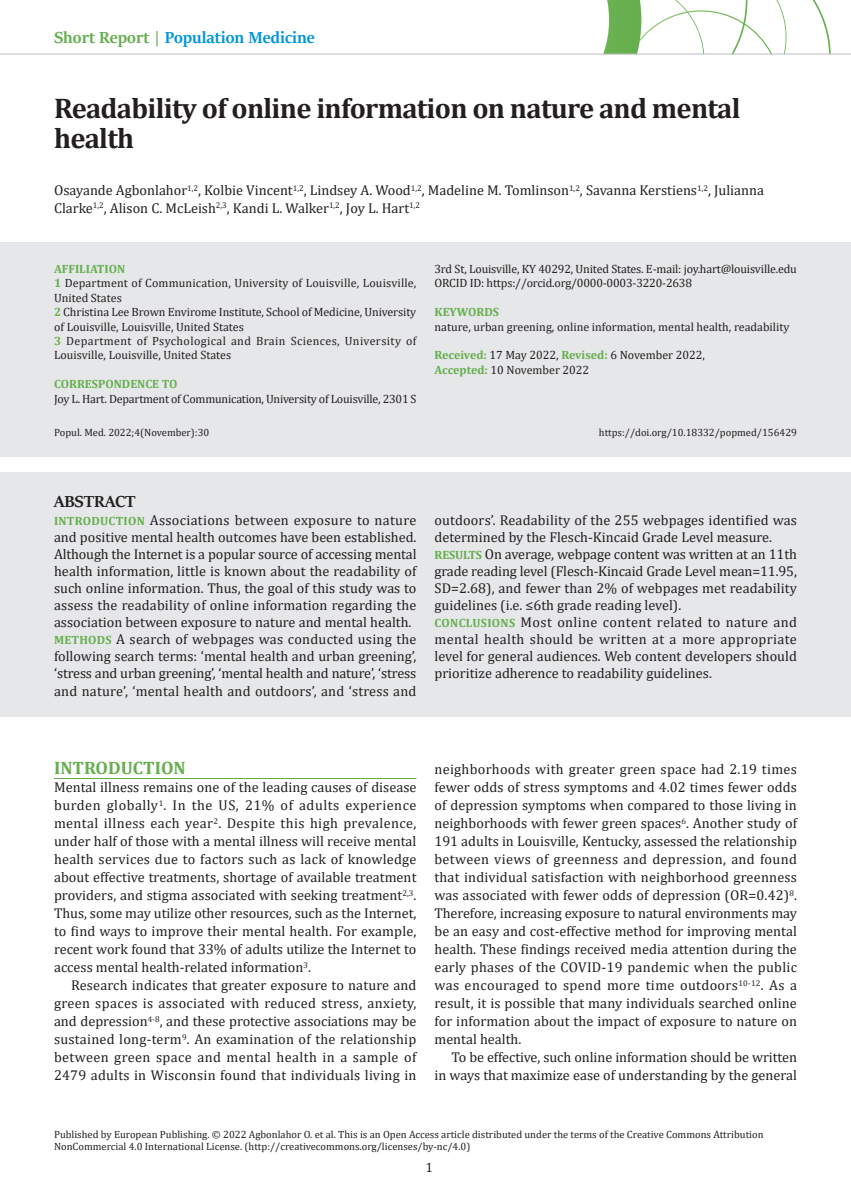
<style>
.page{position:relative;width:851px;height:1191px;background:#fff}
.page>*{position:absolute;margin:0;border:0;box-sizing:border-box;transform-origin:0 0}
.t1{font:700 28.5px/30px "Cambria";letter-spacing:-.025em;color:#231f20}
.t2{font:700 18px "Sitka Banner";color:#0095d9}
.t3{font:700 18px "Cambria";color:#64ae4d}
.t4{font:700 18px "Sitka Banner";color:#231f20}
.t5{font:14.25px/18px "Cambria";color:#231f20}
.t6{font:13.5px "Cambria";color:#231f20}
.t7{font:12px/14.4px "Cambria";color:#231f20}
.t8{font:12px "Cambria";letter-spacing:-.02em;color:#231f20}
.t9{font:700 12px "Cambria";color:#64ae4d}
.t10{font:10.5px/12.6px "Cambria";color:#231f20}
.s1{color:#64ae4d}
.s2{font-weight:700;color:#64ae4d}
.s3{font-weight:700;font-size:12px;color:#64ae4d}
</style>
<div class="page">
<svg style="left:536px;top:0;width:294px;height:54px"></svg>
<hr style="left:0;top:54px;width:850px;height:1px;background:#bcbdc0">
<div style="left:0;top:472px;width:850px;height:245px;background:#e6e7e9"></div>
<div style="left:0;top:242px;width:850px;height:215px;background:#e6e7e9"></div>
<hr style="left:54px;top:778px;width:362px;height:1px;background:#64ae4d">
<p class="t2" style="left:54px;top:25px;width:262px"><span class="s1">Short Report |</span> Population Medicine</p>
<h1 class="t1" style="left:54px;top:93px;width:688px">Readability of online information on nature and mental health</h1>
<p class="t5" style="left:54px;top:182px;width:711px;line-height:17.1px">Osayande Agbonlahor<sup>1,2</sup>, Kolbie Vincent<sup>1,2</sup>, Lindsey A. Wood<sup>1,2</sup>, Madeline M. Tomlinson<sup>1,2</sup>, Savanna Kerstiens<sup>1,2</sup>, Julianna<br>Clarke<sup>1,2</sup>, Alison C. McLeish<sup>2,3</sup>, Kandi L. Walker<sup>1,2</sup>, Joy L. Hart<sup>1,2</sup></p>
<p class="t7" style="left:54px;top:261px;width:364px"><span class="s2">AFFILIATION<br>1</span> Department of Communication, University of Louisville, Louisville, United States<br><span class="s2">2</span> Christina Lee Brown Envirome Institute, School of Medicine, University of Louisville, Louisville, United States<br><span class="s2">3</span> Department of Psychological and Brain Sciences, University of Louisville, Louisville, United States</p>
<p class="t9" style="left:54px;top:375px;width:125px">CORRESPONDENCE TO</p>
<p class="t8" style="left:54px;top:391px;width:364px">Joy L. Hart. Department of Communication, University of Louisville, 2301 S</p>
<p class="t7" style="left:434px;top:261px;width:364px">3rd St, Louisville, KY 40292, United States. E-mail: joy.hart@louisville.edu<br>ORCID ID: https://orcid.org/0000-0003-3220-2638</p>
<p class="t9" style="left:434px;top:303px;width:66px">KEYWORDS</p>
<p class="t7" style="left:434px;top:319px;width:356px">nature, urban greening, online information, mental health, readability</p>
<p class="t7" style="left:434px;top:348px;width:272px"><span class="s2">Received:</span> 17 May 2022, <span class="s2">Revised:</span> 6 November 2022,<br><span class="s2">Accepted:</span> 10 November 2022</p>
<p class="t10" style="left:54px;top:426px;width:157px">Popul. Med. 2022;4(November):30</p>
<p class="t10" style="left:598px;top:426px;width:199px">https://doi.org/10.18332/popmed/156429</p>
<p class="t4" style="left:54px;top:488px;width:83px">ABSTRACT</p>
<p class="t5" style="left:54px;top:511px;width:364px;line-height:17.1px"><span class="s3">INTRODUCTION</span> Associations between exposure to nature and positive mental health outcomes have been established.<br>Although the Internet is a popular source of accessing mental health information, little is known about the readability of such online information. Thus, the goal of this study was to assess the readability of online information regarding the association between exposure to nature and mental health.<br><span class="s3">METHODS</span> A search of webpages was conducted using the following search terms: ‘mental health and urban greening’, ‘stress and urban greening’, ‘mental health and nature’, ‘stress and nature’, ‘mental health and outdoors’, and ‘stress and</p>
<p class="t5" style="left:434px;top:511px;width:364px;line-height:17.1px">outdoors’. Readability of the 255 webpages identified was determined by the Flesch-Kincaid Grade Level measure.<br><span class="s3">RESULTS</span> On average, webpage content was written at an 11th grade reading level (Flesch-Kincaid Grade Level mean=11.95, SD=2.68), and fewer than 2% of webpages met readability guidelines (i.e. ≤6th grade reading level).<br><span class="s3">CONCLUSIONS</span> Most online content related to nature and mental health should be written at a more appropriate level for general audiences. Web content developers should prioritize adherence to readability guidelines.</p>
<p class="t3" style="left:54px;top:755px;width:133px">INTRODUCTION</p>
<p class="t5" style="left:54px;top:778px;width:364px;text-align:justify">Mental illness remains one of the leading causes of disease burden globally<sup>1</sup>. In the US, 21% of adults experience mental illness each year<sup>2</sup>. Despite this high prevalence, under half of those with a mental illness will receive mental health services due to factors such as lack of knowledge about effective treatments, shortage of available treatment providers, and stigma associated with seeking treatment<sup>2,3</sup>.<br>Thus, some may utilize other resources, such as the Internet, to find ways to improve their mental health. For example, recent work found that 33% of adults utilize the Internet to access mental health-related information<sup>3</sup>.</p>
<p class="t5" style="left:54px;top:976px;width:364px;text-align:justify;text-indent:17px">Research indicates that greater exposure to nature and green spaces is associated with reduced stress, anxiety, and depression<sup>4-8</sup>, and these protective associations may be sustained long-term<sup>9</sup>. An examination of the relationship between green space and mental health in a sample of 2479 adults in Wisconsin found that individuals living in</p>
<p class="t5" style="left:434px;top:760px;width:364px;text-align:justify">neighborhoods with greater green space had 2.19 times fewer odds of stress symptoms and 4.02 times fewer odds of depression symptoms when compared to those living in neighborhoods with fewer green spaces<sup>6</sup>. Another study of 191 adults in Louisville, Kentucky, assessed the relationship between views of greenness and depression, and found that individual satisfaction with neighborhood greenness was associated with fewer odds of depression (OR=0.42)<sup>8</sup>.<br>Therefore, increasing exposure to natural environments may be an easy and cost-effective method for improving mental health. These findings received media attention during the early phases of the COVID-19 pandemic when the public was encouraged to spend more time outdoors<sup>10-12</sup>. As a result, it is possible that many individuals searched online for information about the impact of exposure to nature on mental health.</p>
<p class="t5" style="left:434px;top:1048px;width:364px;text-align:right">To be effective, such online information should be written<br>in ways that maximize ease of understanding by the general</p>
<p class="t10" style="left:54px;top:1127px;width:711px">Published by European Publishing. © 2022 Agbonlahor O. et al. This is an Open Access article distributed under the terms of the Creative Commons Attribution<br>NonCommercial 4.0 International License. (http://creativecommons.org/licenses/by-nc/4.0)</p>
<p class="t6" style="left:425px;top:1159px;width:9px">1</p>
</div>
